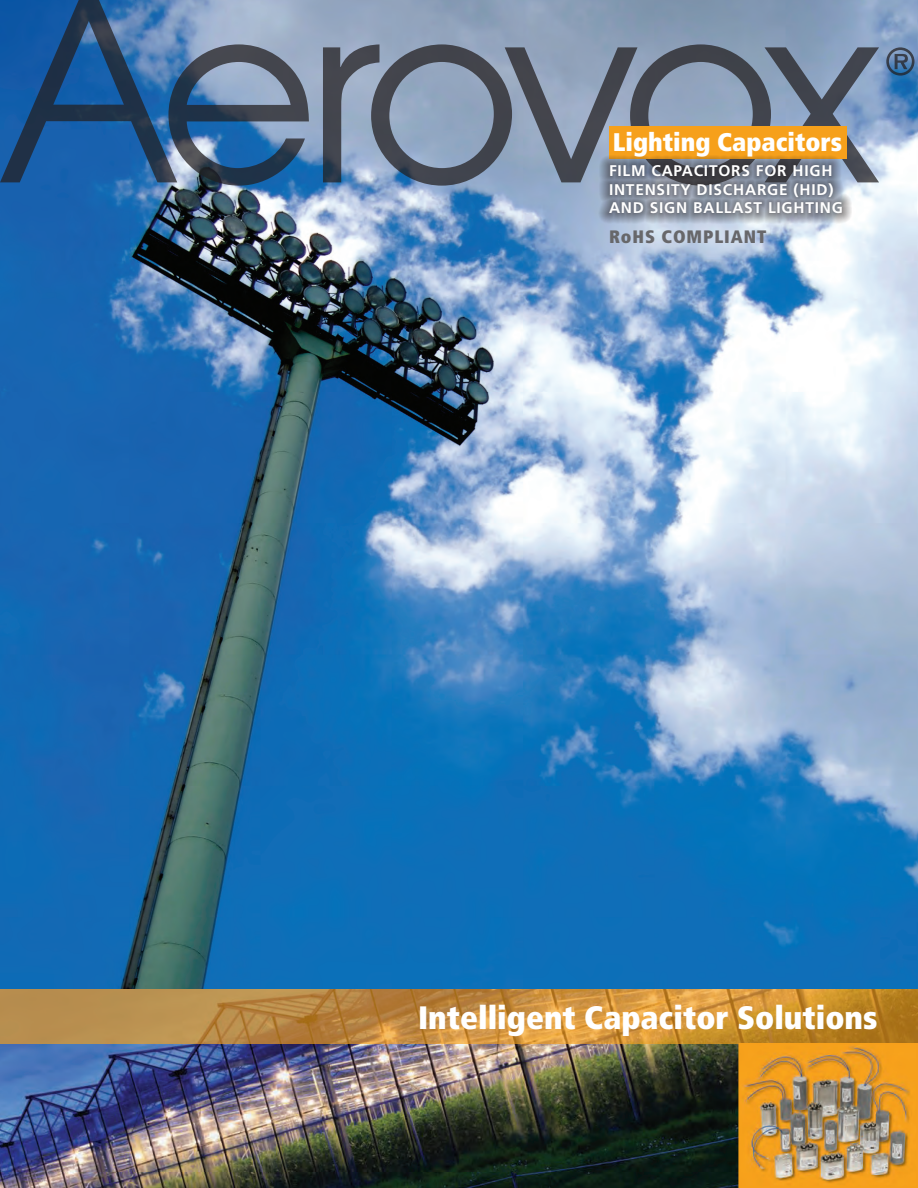
<style>
.page{position:relative;width:918px;height:1188px;background:#fff}
.page>*{position:absolute;margin:0;border:0;box-sizing:border-box;transform-origin:0 0}
.t1{font:900 condensed 32.4px "Frutiger";color:#fff}
.t2{font:900 condensed 25.5px "Frutiger";color:#fff}
.t3{font:900 condensed 18px "Frutiger";letter-spacing:.05em;color:#67676a}
.t4{font:700 15.45px/18.6px "Frutiger";letter-spacing:.05em;color:#fff}
</style>
<div class="page">
<img style="left:0;top:0;width:918px;height:1188px">
<svg style="left:0;top:0;width:309px;height:186px;background:#406a98"></svg>
<svg style="left:323px;top:44px;width:556px;height:142px;background:#768498"></svg>
<svg style="left:886px;top:47px;width:29px;height:29px"></svg>
<div style="left:609px;top:127px;width:238px;height:32px;background:#f6a01b"></div>
<svg style="left:599px;top:155px;width:253px;height:69px;background:#808288"></svg>
<svg style="left:0;top:989px;width:918px;height:54px;background:#c28d3e"></svg>
<img style="left:740px;top:1045px;width:176px;height:141px">
<div style="left:738px;top:1043px;width:180px;height:145px;border:1px solid #f6a01b"></div>
<h2 class="t2" style="left:613px;top:126px;width:231px">Lighting Capacitors</h2>
<p class="t4" style="left:609px;top:162px;width:235px">FILM CAPACITORS FOR HIGH<br>INTENSITY DISCHARGE (HID)<br>AND SIGN BALLAST LIGHTING</p>
<p class="t3" style="left:609px;top:226px;width:159px">RoHS COMPLIANT</p>
<h1 class="t1" style="left:418px;top:998px;width:461px">Intelligent Capacitor Solutions</h1>
</div>
